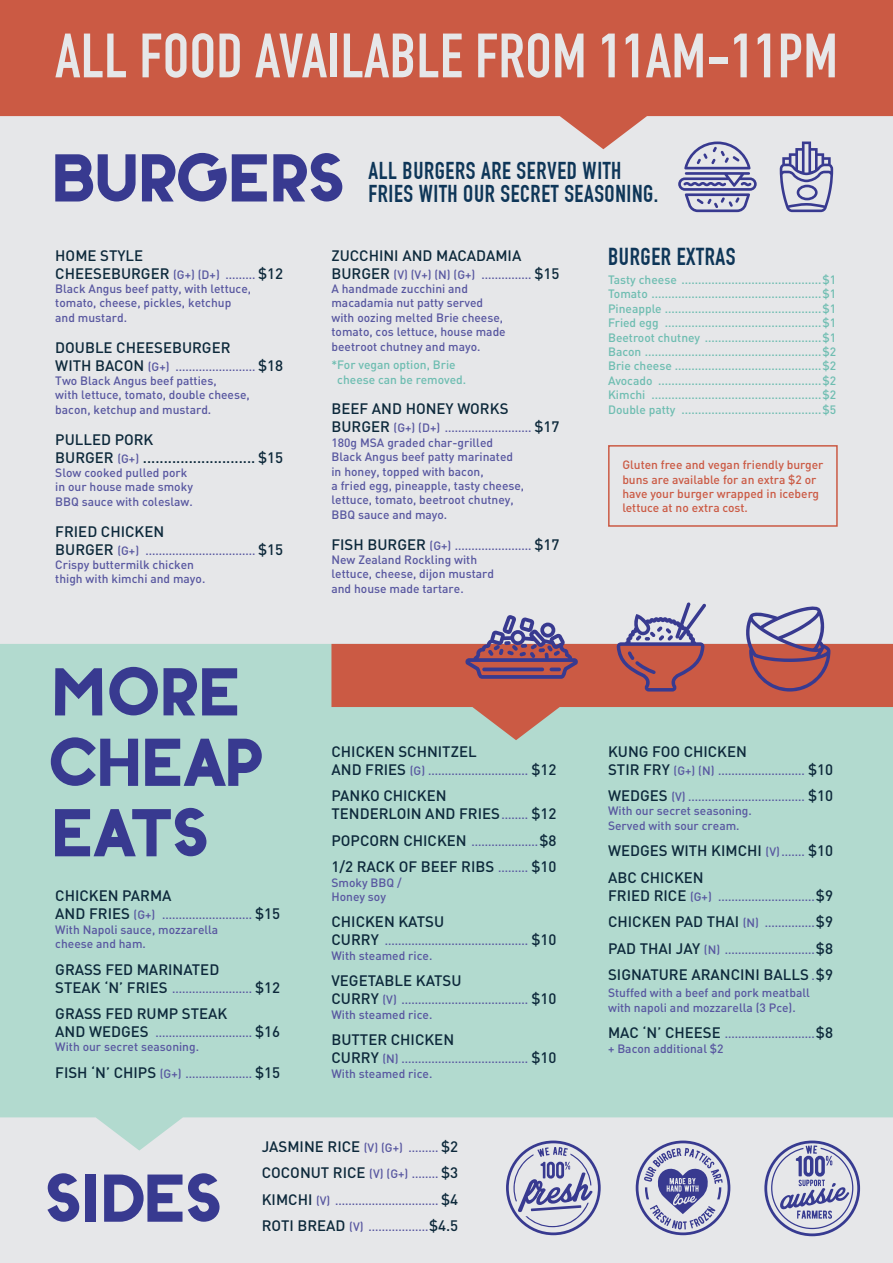
<style>
.page{position:relative;width:893px;height:1263px;background:#fff}
.page>*{position:absolute;margin:0;border:0;box-sizing:border-box;transform-origin:0 0}
.t1{font:66px/70.3px "Bonkers";letter-spacing:-.03em;color:#383a90}
.t2{font:700 61.5px "DIN Condensed";letter-spacing:.01em;color:#e6e7e9}
.t3{font:700 24px "DIN Condensed";letter-spacing:.025em;color:#0e3658}
.t4{font:700 23.85px/22.4px "DIN Condensed";letter-spacing:.025em;color:#0e3658}
.t5{font:500 15px/18px "DIN";color:#0d293b}
.t6{font:500 12px/14.4px "DIN";color:#5857a0}
.t7{font:500 12px/14.4px "DIN";color:#6ebdb1;text-align:justify}
.t8{font:500 12px/14.4px "DIN";color:#cb5a44}
.s1{font-size:15px;color:#0d293b}
.s2{font-size:12px;color:#5857a0}
</style>
<div class="page">
<div style="left:0;top:1109px;width:893px;height:154px;background:#e6e7e9"></div>
<div style="left:0;top:116px;width:893px;height:532px;background:#e6e7e9"></div>
<svg style="left:0;top:0;width:893px;height:149px;fill:#cb5a44"></svg>
<div style="left:0;top:644px;width:893px;height:506px;background:#b2dacf"></div>
<svg style="left:331px;top:644px;width:562px;height:96px;background:#c08e7d"></svg>
<div style="left:608px;top:445px;width:230px;height:82px;border:2px solid #cb5a44"></div>
<svg style="left:780px;top:142px;width:53px;height:70px"></svg>
<svg style="left:678px;top:142px;width:79px;height:70px"></svg>
<svg style="left:745px;top:606px;width:85px;height:85px"></svg>
<svg style="left:617px;top:602px;width:89px;height:89px"></svg>
<svg style="left:465px;top:615px;width:113px;height:64px"></svg>
<svg style="left:482px;top:667px;width:62px;height:4px"></svg>
<svg style="left:550px;top:667px;width:11px;height:4px"></svg>
<svg style="left:506px;top:1140px;width:95px;height:95px"></svg>
<svg style="left:636px;top:1140px;width:94px;height:95px"></svg>
<svg style="left:764px;top:1140px;width:96px;height:96px"></svg>
<h2 class="t2" style="left:55px;top:20px;width:784px">ALL FOOD AVAILABLE FROM 11AM-11PM</h2>
<h1 class="t1" style="left:55px;top:140px;width:293px">BURGERS</h1>
<h3 class="t4" style="left:368px;top:160px;width:291px">ALL BURGERS ARE SERVED WITH<br>FRIES WITH OUR SECRET SEASONING.</h3>
<p class="t5" style="left:55px;top:246px;width:89px">HOME STYLE</p>
<p class="t6" style="left:55px;top:267px;width:230px"><span class="s1">CHEESEBURGER</span> (G+) (D+) ......... <span class="s1">$12<br></span>Black Angus beef patty, with lettuce, tomato, cheese, pickles, ketchup<br>and mustard.</p>
<p class="t5" style="left:55px;top:338px;width:177px">DOUBLE CHEESEBURGER</p>
<p class="t6" style="left:55px;top:359px;width:230px"><span class="s1">WITH BACON</span> (G+) ........................ <span class="s1">$18<br></span>Two Black Angus beef patties,<br>with lettuce, tomato, double cheese, bacon, ketchup and mustard.</p>
<p class="t5" style="left:55px;top:430px;width:229px">PULLED PORK<br>BURGER <span class="s2">(G+)</span> ........................... $15</p>
<p class="t6" style="left:55px;top:465px;width:139px">Slow cooked pulled pork in our house made smoky<br>BBQ sauce with coleslaw.</p>
<p class="t5" style="left:55px;top:522px;width:111px">FRIED CHICKEN</p>
<p class="t6" style="left:55px;top:543px;width:230px"><span class="s1">BURGER</span> (G+) ................................. <span class="s1">$15<br></span>Crispy buttermilk chicken<br>thigh with kimchi and mayo.</p>
<h1 class="t1" style="left:51px;top:654px;width:218px">MORE<br>CHEAP<br>EATS</h1>
<p class="t5" style="left:55px;top:886px;width:118px">CHICKEN PARMA</p>
<p class="t6" style="left:55px;top:907px;width:227px"><span class="s1">AND FRIES</span> (G+) ........................... <span class="s1">$15<br></span>With Napoli sauce, mozzarella<br>cheese and ham.</p>
<p class="t5" style="left:55px;top:959px;width:166px">GRASS FED MARINATED</p>
<p class="t6" style="left:55px;top:980px;width:227px"><span class="s1">STEAK ‘N’ FRIES</span> ........................ <span class="s1">$12</span></p>
<p class="t5" style="left:55px;top:1004px;width:174px">GRASS FED RUMP STEAK</p>
<p class="t6" style="left:55px;top:1025px;width:227px"><span class="s1">AND WEDGES</span> ............................. <span class="s1">$16<br></span>With our secret seasoning.</p>
<p class="t6" style="left:55px;top:1066px;width:227px"><span class="s1">FISH ‘N’ CHIPS</span> (G+) .................... <span class="s1">$15</span></p>
<p class="t5" style="left:331px;top:246px;width:191px">ZUCCHINI AND MACADAMIA</p>
<p class="t6" style="left:331px;top:267px;width:230px"><span class="s1">BURGER</span> (V) (V+) (N) (G+) ............... <span class="s1">$15<br></span>A handmade zucchini and<br>macadamia nut patty served<br>with oozing melted Brie cheese,<br>tomato, cos lettuce, house made<br>beetroot chutney and mayo.</p>
<p class="t7" style="left:337px;top:357px;width:130px;text-indent:-6px">*For vegan option, Brie cheese can be removed.</p>
<p class="t5" style="left:331px;top:399px;width:179px">BEEF AND HONEY WORKS</p>
<p class="t6" style="left:331px;top:420px;width:230px"><span class="s1">BURGER</span> (G+) (D+) .......................... <span class="s1">$17<br></span>180g MSA graded char-grilled<br>Black Angus beef patty marinated<br>in honey, topped with bacon,<br>a fried egg, pineapple, tasty cheese, lettuce, tomato, beetroot chutney,<br>BBQ sauce and mayo.</p>
<p class="t6" style="left:331px;top:538px;width:230px"><span class="s1">FISH BURGER</span> (G+) ....................... <span class="s1">$17<br></span>New Zealand Rockling with<br>lettuce, cheese, dijon mustard<br>and house made tartare.</p>
<p class="t5" style="left:331px;top:742px;width:147px">CHICKEN SCHNITZEL</p>
<p class="t6" style="left:331px;top:763px;width:227px"><span class="s1">AND FRIES</span> (G) .............................. <span class="s1">$12</span></p>
<p class="t5" style="left:331px;top:786px;width:226px">PANKO CHICKEN<br>TENDERLOIN AND FRIES<span class="s2">........</span> $12</p>
<p class="t6" style="left:331px;top:834px;width:226px"><span class="s1">POPCORN CHICKEN</span> ....................<span class="s1">$8</span></p>
<p class="t5" style="left:331px;top:857px;width:227px">1/2 RACK OF BEEF RIBS <span class="s2">.........</span> $10</p>
<p class="t6" style="left:331px;top:874px;width:72px">Smoky BBQ /<br>Honey soy</p>
<p class="t5" style="left:331px;top:912px;width:114px">CHICKEN KATSU</p>
<p class="t6" style="left:331px;top:933px;width:227px"><span class="s1">CURRY</span> ........................................... <span class="s1">$10<br></span>With steamed rice.</p>
<p class="t5" style="left:331px;top:971px;width:132px">VEGETABLE KATSU</p>
<p class="t6" style="left:331px;top:992px;width:227px"><span class="s1">CURRY</span> (V) ...................................... <span class="s1">$10<br></span>With steamed rice.</p>
<p class="t5" style="left:331px;top:1030px;width:124px">BUTTER CHICKEN</p>
<p class="t6" style="left:331px;top:1051px;width:227px"><span class="s1">CURRY</span> (N) ...................................... <span class="s1">$10<br></span>With steamed rice.</p>
<h1 class="t1" style="left:47px;top:1160px;width:178px">SIDES</h1>
<p class="t6" style="left:262px;top:1139px;width:198px"><span class="s1">JASMINE RICE</span> (V) (G+) ......... <span class="s1">$2</span></p>
<p class="t6" style="left:262px;top:1166px;width:198px"><span class="s1">COCONUT RICE</span> (V) (G+) ........ <span class="s1">$3</span></p>
<p class="t6" style="left:262px;top:1192px;width:198px"><span class="s1">KIMCHI</span> (V) ............................... <span class="s1">$4</span></p>
<p class="t6" style="left:262px;top:1219px;width:198px"><span class="s1">ROTI BREAD</span> (V) ..................<span class="s1">$4.5</span></p>
<h3 class="t3" style="left:608px;top:243px;width:129px">BURGER EXTRAS</h3>
<p class="t7" style="left:608px;top:272px;width:229px">Tasty cheese ..........................................$1<br>Tomato ...................................................$1<br>Pineapple ...............................................$1<br>Fried egg ...............................................$1<br>Beetroot chutney ...................................$1<br>Bacon .....................................................$2<br>Brie cheese ............................................$2<br>Avocado .................................................$2<br>Kimchi ...................................................$2<br>Double patty ..........................................$5</p>
<p class="t8" style="left:622px;top:457px;width:203px">Gluten free and vegan friendly burger buns are available for an extra $2 or have your burger wrapped in iceberg lettuce at no extra cost.</p>
<p class="t5" style="left:608px;top:742px;width:140px">KUNG FOO CHICKEN</p>
<p class="t6" style="left:608px;top:763px;width:227px"><span class="s1">STIR FRY</span> (G+) (N) .......................... <span class="s1">$10</span></p>
<p class="t6" style="left:608px;top:789px;width:227px"><span class="s1">WEDGES</span> (V) ................................... <span class="s1">$10<br></span>With our secret seasoning.<br>Served with sour cream.</p>
<p class="t5" style="left:608px;top:837px;width:227px;line-height:26.5px">WEDGES WITH KIMCHI <span class="s2">(V).......</span> $10<br>ABC CHICKEN</p>
<p class="t6" style="left:608px;top:889px;width:226px"><span class="s1">FRIED RICE</span> (G+) .............................<span class="s1">$9</span></p>
<p class="t6" style="left:608px;top:915px;width:227px"><span class="s1">CHICKEN PAD THAI</span> (N) ...............<span class="s1">$9</span></p>
<p class="t6" style="left:608px;top:942px;width:227px"><span class="s1">PAD THAI JAY</span> (N) ...........................<span class="s1">$8</span></p>
<p class="t5" style="left:608px;top:965px;width:227px">SIGNATURE ARANCINI BALLS <span class="s2">.</span>$9</p>
<p class="t6" style="left:608px;top:985px;width:203px">Stuffed with a beef and pork meatball with napoli and mozzarella (3 Pce).</p>
<p class="t6" style="left:608px;top:1026px;width:227px"><span class="s1">MAC ‘N’ CHEESE</span> ...........................<span class="s1">$8 </span>+ Bacon additional $2</p>
</div>
